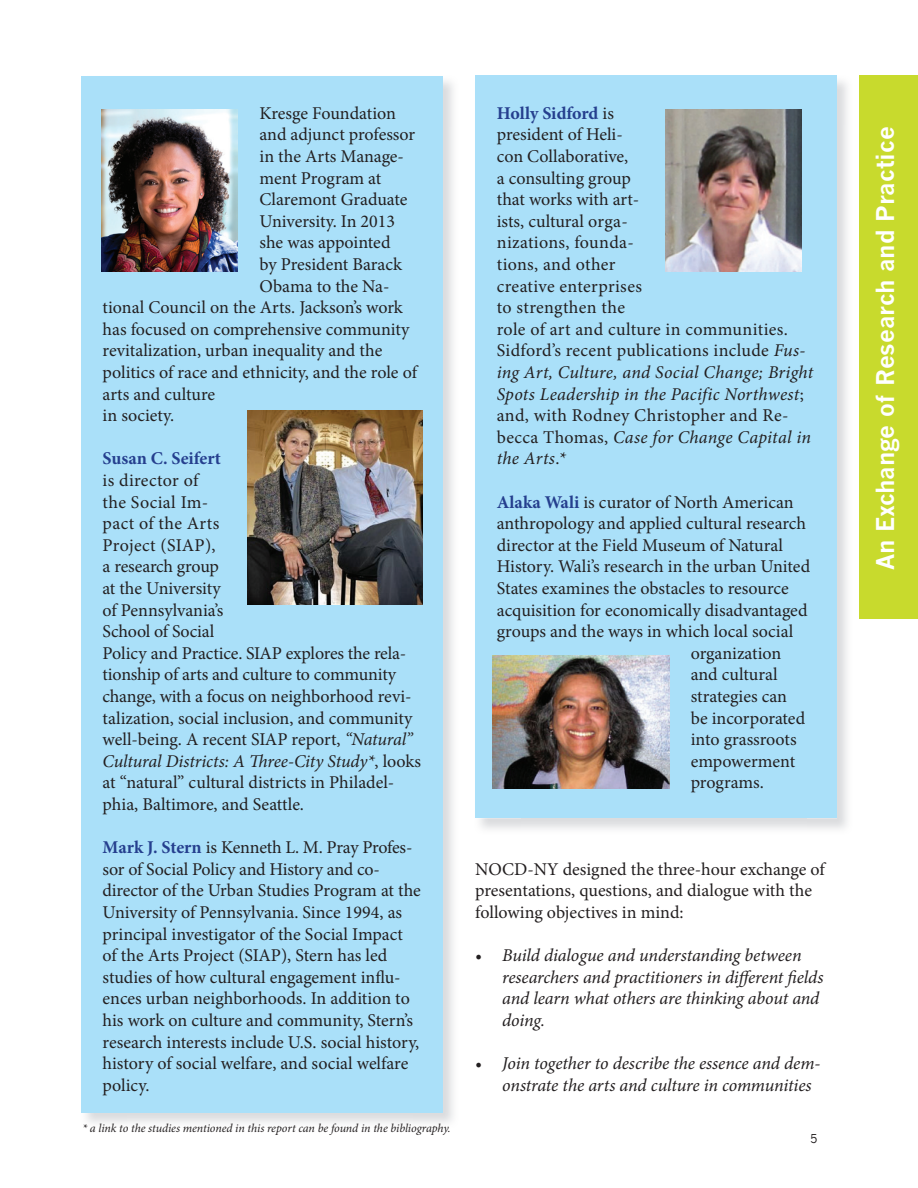
<style>
.page{position:relative;width:918px;height:1188px;background:#fff}
.page>*{position:absolute;margin:0;border:0;box-sizing:border-box;transform-origin:0 0}
.t1{font:700 24px "News Gothic";color:#fff}
.t2{font:18px/21.6px "Minion Pro";color:#231f20}
.t3{font:italic 18px/21.6px "Minion Pro";letter-spacing:-.01em;color:#231f20}
.t4{font:700 18px "Minion Pro";letter-spacing:-.005em;color:#253f8e}
.t5{font:italic 12px "Minion Pro";letter-spacing:-.01em;color:#231f20}
.t6{font:12px "News Gothic";color:#231f20}
.s1{font-style:italic}
.s2{font-weight:700;color:#253f8e}
</style>
<div class="page">
<div style="left:475px;top:76px;width:362px;height:742px;background:#aae0f9"></div>
<div style="left:81px;top:76px;width:362px;height:1036px;background:#aae0f9"></div>
<img style="left:102px;top:109px;width:136px;height:163px">
<img style="left:248px;top:410px;width:175px;height:195px">
<img style="left:665px;top:109px;width:137px;height:163px">
<img style="left:492px;top:656px;width:177px;height:132px">
<div style="left:860px;top:76px;width:58px;height:543px;background:#c8da2d"></div>
<p class="t2" style="left:260px;top:102px;width:138px">Kresge Foundation</p>
<p class="t2" style="left:260px;top:124px;width:157px">and adjunct professor</p>
<p class="t2" style="left:260px;top:146px;width:146px">in the Arts Manage-</p>
<p class="t2" style="left:260px;top:167px;width:123px">ment Program at</p>
<p class="t2" style="left:260px;top:189px;width:150px">Claremont Graduate</p>
<p class="t2" style="left:260px;top:210px;width:137px">University. In 2013</p>
<p class="t2" style="left:260px;top:232px;width:132px">she was appointed</p>
<p class="t2" style="left:260px;top:254px;width:144px">by President Barack</p>
<p class="t2" style="left:260px;top:275px;width:131px">Obama to the Na-</p>
<p class="t2" style="left:103px;top:297px;width:302px">tional Council on the Arts. Jackson’s work</p>
<p class="t2" style="left:103px;top:318px;width:308px">has focused on comprehensive community</p>
<p class="t2" style="left:103px;top:340px;width:281px">revitalization, urban inequality and the</p>
<p class="t2" style="left:103px;top:362px;width:316px">politics of race and ethnicity, and the role of</p>
<p class="t2" style="left:103px;top:383px;width:114px">arts and culture</p>
<p class="t2" style="left:103px;top:405px;width:73px">in society.</p>
<p class="t4" style="left:103px;top:446px;width:120px">Susan C. Seifert</p>
<p class="t2" style="left:103px;top:470px;width:320px">is director of<br>the Social Im-<br>pact of the Arts<br>Project (SIAP),<br>a research group<br>at the University<br>of Pennsylvania’s<br>School of Social<br>Policy and Practice. SIAP explores the rela&shy;tionship of arts and culture to community change, with a focus on neighborhood revi&shy;talization, social inclusion, and community well-being. A recent SIAP report, <span class="s1">“Natural”<br>Cultural Districts: A Three-City Study*</span>, looks at “natural” cultural districts in Philadel&shy;phia, Baltimore, and Seattle.</p>
<p class="t2" style="left:103px;top:837px;width:320px"><span class="s2">Mark J. Stern</span> is Kenneth L. M. Pray Profes&shy;sor of Social Policy and History and co&shy;director of the Urban Studies Program at the University of Pennsylvania. Since 1994, as principal investigator of the Social Impact of the Arts Project (SIAP), Stern has led studies of how cultural engagement influ&shy;ences urban neighborhoods. In addition to his work on culture and community, Stern’s research interests include U.S. social history, history of social welfare, and social welfare policy.</p>
<p class="t5" style="left:82px;top:1119px;width:370px">* a link to the studies mentioned in this report can be found in the bibliography.</p>
<p class="t2" style="left:497px;top:102px;width:318px"><span class="s2">Holly Sidford</span> is<br>president of Heli-<br>con Collaborative,<br>a consulting group<br>that works with art-<br>ists, cultural orga-<br>nizations, founda-<br>tions, and other<br>creative enterprises<br>to strengthen the<br>role of art and culture in communities.<br>Sidford’s recent publications include <span class="s1">Fus&shy;ing Art, Culture, and Social Change; Bright<br>Spots Leadership in the Pacific Northwest</span>; and, with Rodney Christopher and Re&shy;becca Thomas, <span class="s1">Case for Change Capital in the Arts</span>.*</p>
<p class="t2" style="left:497px;top:491px;width:298px"><span class="s2">Alaka Wali</span> is curator of North American</p>
<p class="t2" style="left:497px;top:513px;width:311px">anthropology and applied cultural research</p>
<p class="t2" style="left:497px;top:534px;width:288px">director at the Field Museum of Natural</p>
<p class="t2" style="left:497px;top:556px;width:315px">History. Wali’s research in the urban United</p>
<p class="t2" style="left:497px;top:578px;width:293px">States examines the obstacles to resource</p>
<p class="t2" style="left:497px;top:599px;width:312px">acquisition for economically disadvantaged</p>
<p class="t2" style="left:497px;top:621px;width:298px">groups and the ways in which local social</p>
<p class="t2" style="left:691px;top:642px;width:92px">organization</p>
<p class="t2" style="left:691px;top:664px;width:88px">and cultural</p>
<p class="t2" style="left:691px;top:686px;width:98px">strategies can</p>
<p class="t2" style="left:691px;top:707px;width:116px">be incorporated</p>
<p class="t2" style="left:691px;top:729px;width:108px">into grassroots</p>
<p class="t2" style="left:691px;top:750px;width:106px">empowerment</p>
<p class="t2" style="left:691px;top:772px;width:75px">programs.</p>
<p class="t2" style="left:475px;top:858px;width:351px">NOCD-NY designed the three-hour exchange of presentations, questions, and dialogue with the following objectives in mind:</p>
<p class="t3" style="left:502px;top:945px;width:323px;text-indent:-27px">• Build dialogue and understanding between researchers and practitioners in different fields and learn what others are thinking about and doing.</p>
<p class="t3" style="left:502px;top:1053px;width:320px;text-indent:-27px">• Join together to describe the essence and dem&shy;onstrate the arts and culture in communities</p>
<p class="t6" style="left:810px;top:1132px;width:9px">5</p>
<h1 class="t1" style="left:871px;top:570px;width:445px;rotate:-90deg">An Exchange of Research and Practice</h1>
</div>
